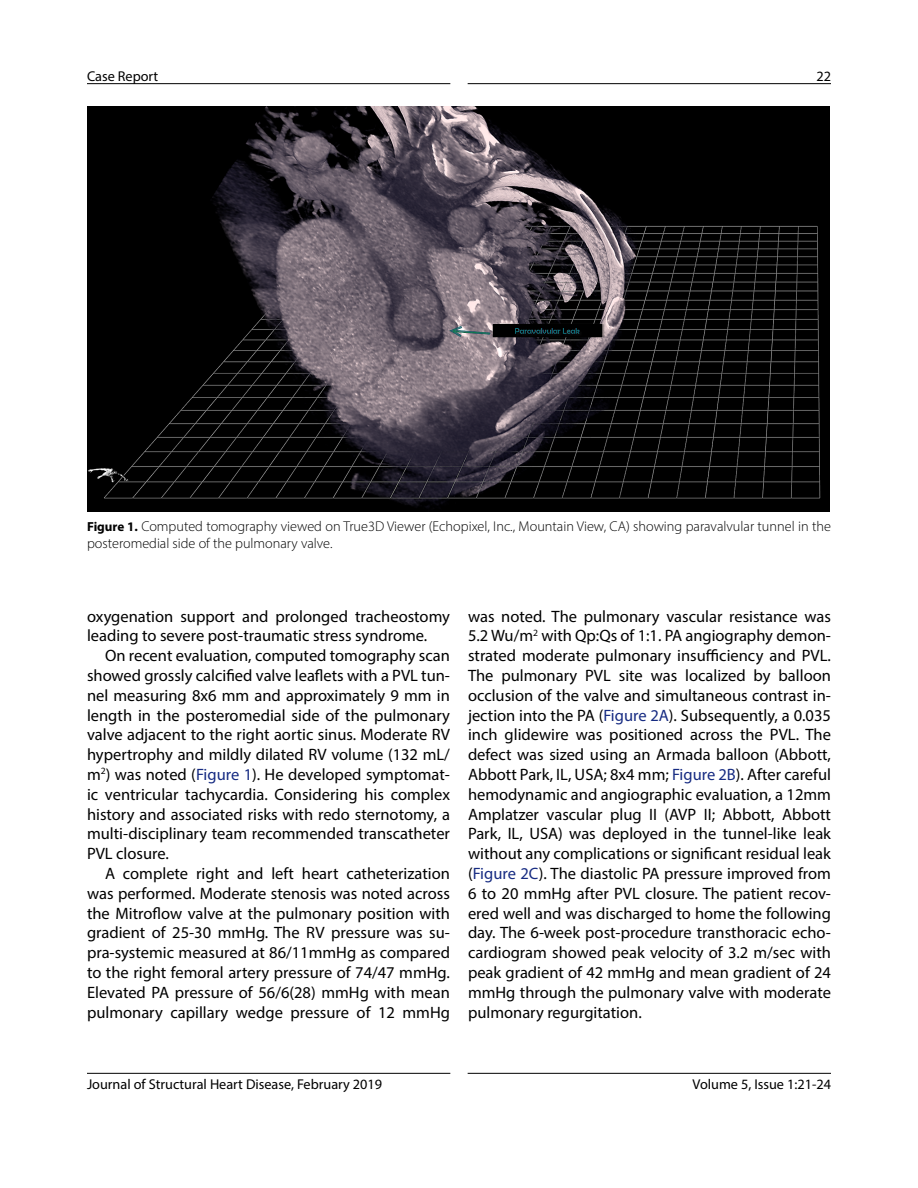
<style>
.page{position:relative;width:918px;height:1188px;background:#fff}
.page>*{position:absolute;margin:0;border:0;box-sizing:border-box;transform-origin:0 0}
.t1{font:16.5px/19.8px "Myriad Pro";color:#000;text-align:justify}
.t2{font:300 14.25px/17.1px "Myriad Pro";color:#000}
.t3{font:14.25px "Myriad Pro";color:#000}
.s1{font-weight:700;font-size:13.2px}
.s2{color:#162b82}
</style>
<div class="page">
<hr style="left:87px;top:1073px;width:363px;height:1px;background:#000">
<hr style="left:468px;top:1073px;width:363px;height:1px;background:#000">
<hr style="left:87px;top:83px;width:363px;height:1px;background:#000">
<hr style="left:468px;top:83px;width:363px;height:1px;background:#000">
<img style="left:87px;top:106px;width:743px;height:406px">
<p class="t3" style="left:87px;top:67px;width:73px">Case Report</p>
<p class="t3" style="left:816px;top:67px;width:16px">22</p>
<p class="t2" style="left:87px;top:518px;width:745px"><span class="s1">Figure 1.</span> Computed tomography viewed on True3D Viewer (Echopixel, Inc., Mountain View, CA) showing paravalvular tunnel in the posteromedial side of the pulmonary valve.</p>
<p class="t1" style="left:87px;top:606px;width:365px">oxygenation support and prolonged tracheostomy leading to severe post-traumatic stress syndrome.</p>
<p class="t1" style="left:87px;top:645px;width:365px;text-indent:18px">On recent evaluation, computed tomography scan showed grossly calcified valve leaflets with a PVL tun&shy;nel measuring 8x6 mm and approximately 9 mm in length in the posteromedial side of the pulmonary valve adjacent to the right aortic sinus. Moderate RV hypertrophy and mildly dilated RV volume (132 mL/ m<sup>2</sup>) was noted (<span class="s2">Figure 1</span>). He developed symptomat&shy;ic ventricular tachycardia. Considering his complex history and associated risks with redo sternotomy, a multi-disciplinary team recommended transcatheter PVL closure.</p>
<p class="t1" style="left:87px;top:863px;width:365px;text-indent:18px">A complete right and left heart catheterization was performed. Moderate stenosis was noted across the Mitroflow valve at the pulmonary position with gradient of 25-30 mmHg. The RV pressure was su&shy;pra-systemic measured at 86/11mmHg as compared to the right femoral artery pressure of 74/47 mmHg.<br>Elevated PA pressure of 56/6(28) mmHg with mean pulmonary capillary wedge pressure of 12 mmHg</p>
<p class="t1" style="left:468px;top:606px;width:365px">was noted. The pulmonary vascular resistance was 5.2 Wu/m<sup>2</sup> with Qp:Qs of 1:1. PA angiography demon&shy;strated moderate pulmonary insufficiency and PVL.<br>The pulmonary PVL site was localized by balloon occlusion of the valve and simultaneous contrast in&shy;jection into the PA (<span class="s2">Figure 2A</span>). Subsequently, a 0.035 inch glidewire was positioned across the PVL. The defect was sized using an Armada balloon (Abbott, Abbott Park, IL, USA; 8x4 mm; <span class="s2">Figure 2B</span>). After careful hemodynamic and angiographic evaluation, a 12mm Amplatzer vascular plug II (AVP II; Abbott, Abbott Park, IL, USA) was deployed in the tunnel-like leak without any complications or significant residual leak (<span class="s2">Figure 2C</span>). The diastolic PA pressure improved from 6 to 20 mmHg after PVL closure. The patient recov&shy;ered well and was discharged to home the following day. The 6-week post-procedure transthoracic echo&shy;cardiogram showed peak velocity of 3.2 m/sec with peak gradient of 42 mmHg and mean gradient of 24 mmHg through the pulmonary valve with moderate pulmonary regurgitation.</p>
<p class="t3" style="left:87px;top:1075px;width:297px">Journal of Structural Heart Disease, February 2019</p>
<p class="t3" style="left:693px;top:1075px;width:140px">Volume 5, Issue 1:21-24</p>
</div>
